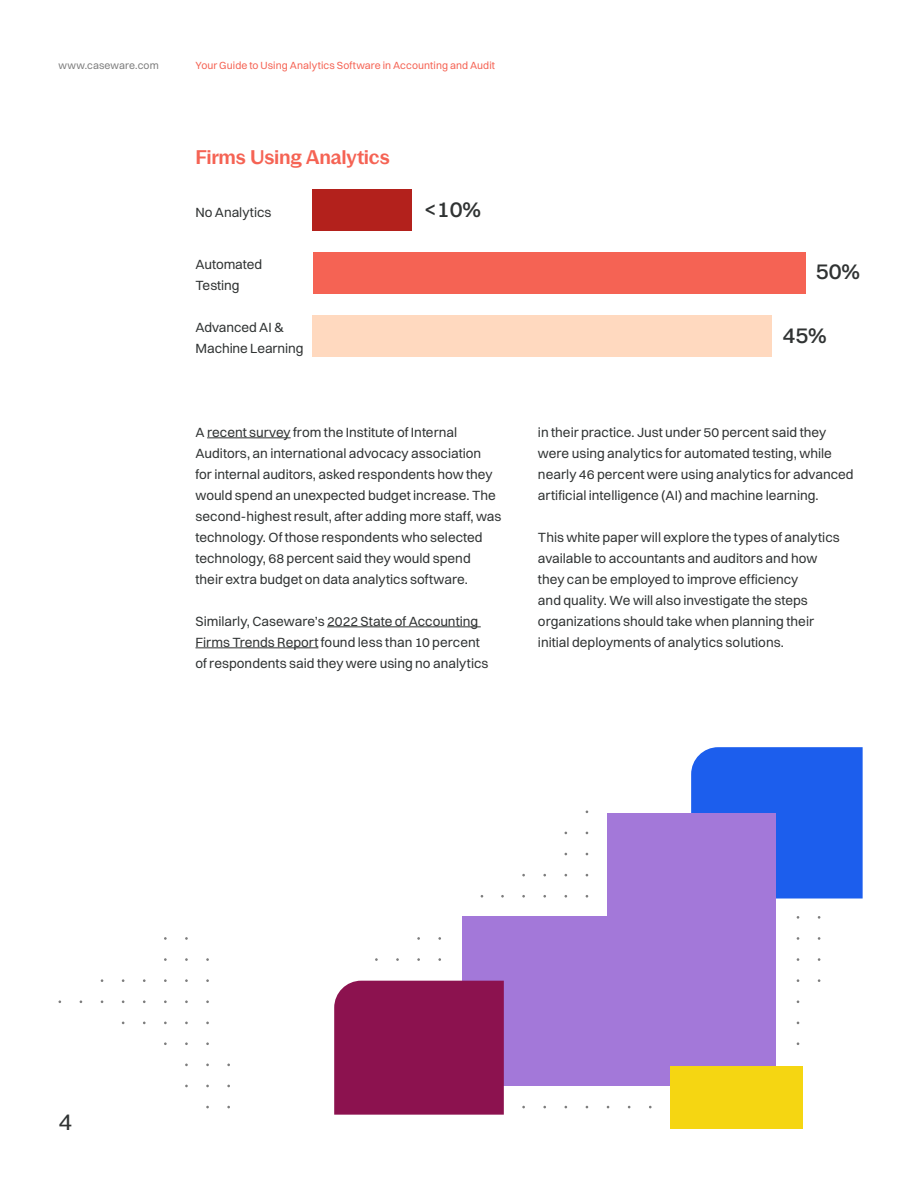
<style>
.page{position:relative;width:918px;height:1188px;background:#fff}
.page>*{position:absolute;margin:0;border:0;box-sizing:border-box;transform-origin:0 0}
.t1{font:24px "Switzer";color:#303333}
.t2{font:500 22.5px "Switzer";color:#303333}
.t3{font:600 19.5px "Pastiche Grotesque";letter-spacing:-.015em;color:#f56354}
.t4{font:13.5px/21px "Switzer";color:#303333}
.t5{font:10.5px "Switzer";letter-spacing:.01em;color:#f56354}
.t6{font:10.5px "Switzer";letter-spacing:.01em;color:#7d7d7d}
</style>
<div class="page">
<div style="left:691px;top:747px;width:172px;height:152px;background:#1c5eed"></div>
<div style="left:607px;top:813px;width:169px;height:273px;background:#a378d9"></div>
<div style="left:462px;top:916px;width:217px;height:170px;background:#a378d9"></div>
<div style="left:670px;top:1067px;width:133px;height:62px;background:#f5d612"></div>
<div style="left:334px;top:981px;width:170px;height:134px;background:#8c124f"></div>
<hr style="left:207px;top:438px;width:84px;height:1px;background:#303333">
<hr style="left:327px;top:627px;width:154px;height:1px;background:#303333">
<hr style="left:196px;top:648px;width:122px;height:1px;background:#303333">
<div style="left:313px;top:189px;width:99px;height:42px;background:#b3211c"></div>
<div style="left:313px;top:252px;width:492px;height:42px;background:#f56354"></div>
<div style="left:313px;top:315px;width:459px;height:42px;background:#ffd9bf"></div>
<p class="t6" style="left:58px;top:59px;width:102px">www.caseware.com</p>
<p class="t5" style="left:196px;top:59px;width:301px">Your Guide to Using Analytics Software in Accounting and Audit</p>
<h3 class="t3" style="left:196px;top:142px;width:196px">Firms Using Analytics</h3>
<p class="t4" style="left:196px;top:201px;width:77px">No Analytics</p>
<p class="t4" style="left:196px;top:254px;width:68px">Automated<br>Testing</p>
<p class="t4" style="left:196px;top:317px;width:110px">Advanced AI &amp;<br>Machine Learning</p>
<h2 class="t2" style="left:424px;top:195px;width:58px">&lt;10%</h2>
<p class="t4" style="left:196px;top:421px;width:307px">A recent survey from the Institute of Internal Auditors, an international advocacy association<br>for internal auditors, asked respondents how they would spend an unexpected budget increase. The second-highest result, after adding more staff, was technology. Of those respondents who selected technology, 68 percent said they would spend their extra budget on data analytics software.</p>
<p class="t4" style="left:196px;top:610px;width:295px">Similarly, Caseware’s 2022 State of Accounting<br>Firms Trends Report found less than 10 percent of respondents said they were using no analytics</p>
<h2 class="t2" style="left:816px;top:257px;width:45px">50%</h2>
<h2 class="t2" style="left:783px;top:321px;width:45px">45%</h2>
<p class="t4" style="left:538px;top:421px;width:317px">in their practice. Just under 50 percent said they were using analytics for automated testing, while nearly 46 percent were using analytics for advanced artificial intelligence (AI) and machine learning.</p>
<p class="t4" style="left:538px;top:526px;width:303px">This white paper will explore the types of analytics available to accountants and auditors and how they can be employed to improve efficiency<br>and quality. We will also investigate the steps organizations should take when planning their initial deployments of analytics solutions.</p>
<h1 class="t1" style="left:59px;top:1107px;width:15px">4</h1>
</div>
